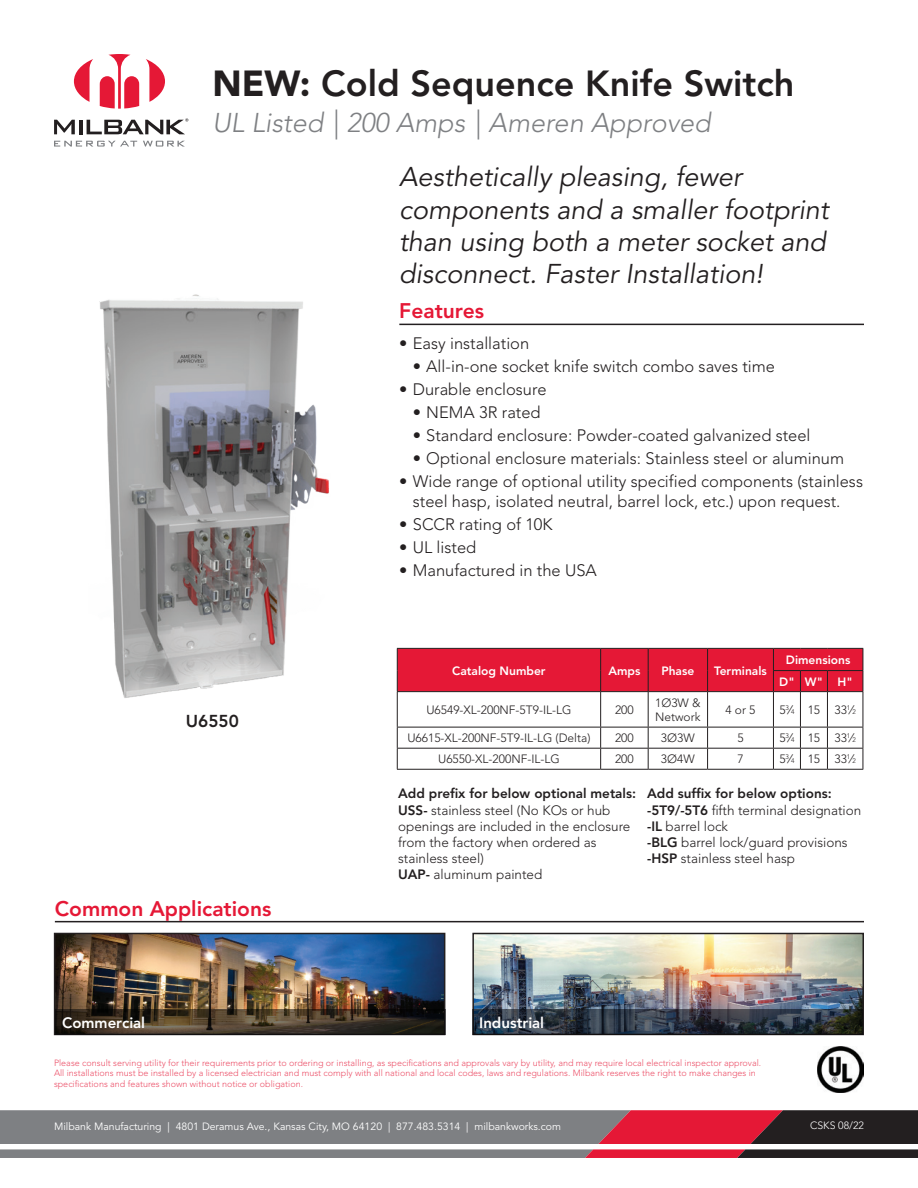
<style>
.page{position:relative;width:918px;height:1188px;background:#fff}
.page>*{position:absolute;margin:0;border:0;box-sizing:border-box;transform-origin:0 0}
.t1{font:800 36px "Avenir LT Std";color:#231f20}
.t2{font:italic 27px/32.4px "Avenir LT Std";color:#231f20}
.t3{font:italic 300 27px "Avenir LT Std";color:#7e8083}
.t4{font:800 21px "Avenir LT Std";color:#e51836}
.t5{font:800 17.1px "Avenir LT Std";color:#231f20}
.t6{font:300 16.5px/19.8px "Avenir LT Std";color:#231f20;text-align:center}
.t7{font:800 15px "Avenir LT Std";color:#fff}
.t8{font:300 13.5px/16.2px "Avenir LT Std";color:#231f20}
.t9{font:300 12px/14.4px "Avenir LT Std";color:#231f20}
.t10{font:800 12px/21.6px "Avenir LT Std";color:#fff;text-align:center}
.t11{font:10.5px "Avenir LT Std";color:#fff}
.t12{font:300 10.5px "Avenir LT Std";color:#fff}
.t13{font:300 9px/10.8px "Avenir LT Std";color:#ec5169}
.s1{font-weight:900}
.s2{font-size:6.6px}
.s3{font-weight:800}
</style>
<div class="page">
<img style="left:475px;top:936px;width:386px;height:74px">
<div style="left:472px;top:933px;width:392px;height:102px;border:2px solid #231f20"></div>
<img style="left:57px;top:936px;width:385px;height:74px">
<div style="left:54px;top:933px;width:391px;height:102px;border:2px solid #231f20"></div>
<img style="left:99px;top:294px;width:230px;height:404px">
<hr style="left:55px;top:921px;width:809px;height:1px;background:#231f20">
<svg style="left:472px;top:1010px;width:390px;height:25px;background:#2c353f"></svg>
<svg style="left:55px;top:1010px;width:390px;height:25px;background:#3b3124"></svg>
<hr style="left:399px;top:324px;width:465px;height:1px;background:#231f20">
<hr style="left:397px;top:692px;width:1px;height:35px;background:#231f20">
<hr style="left:600px;top:692px;width:1px;height:35px;background:#231f20">
<hr style="left:648px;top:692px;width:1px;height:35px;background:#231f20">
<hr style="left:707px;top:692px;width:1px;height:35px;background:#231f20">
<hr style="left:773px;top:692px;width:1px;height:35px;background:#231f20">
<svg style="left:397px;top:648px;width:467px;height:44px;background:#da1935"></svg>
<hr style="left:800px;top:692px;width:1px;height:35px;background:#231f20">
<hr style="left:827px;top:691px;width:36px;height:1px;background:#231f20">
<hr style="left:827px;top:692px;width:1px;height:35px;background:#231f20">
<hr style="left:863px;top:692px;width:1px;height:35px;background:#231f20">
<hr style="left:397px;top:727px;width:204px;height:1px;background:#231f20">
<hr style="left:601px;top:727px;width:47px;height:1px;background:#231f20">
<hr style="left:648px;top:727px;width:60px;height:1px;background:#231f20">
<hr style="left:708px;top:727px;width:65px;height:1px;background:#231f20">
<hr style="left:827px;top:727px;width:36px;height:1px;background:#231f20">
<hr style="left:397px;top:748px;width:204px;height:1px;background:#231f20">
<svg style="left:397px;top:727px;width:1px;height:42px"></svg>
<hr style="left:601px;top:748px;width:47px;height:1px;background:#231f20">
<svg style="left:600px;top:727px;width:1px;height:42px"></svg>
<hr style="left:648px;top:748px;width:60px;height:1px;background:#231f20">
<svg style="left:648px;top:727px;width:1px;height:42px"></svg>
<hr style="left:708px;top:748px;width:65px;height:1px;background:#231f20">
<svg style="left:707px;top:727px;width:1px;height:42px"></svg>
<hr style="left:827px;top:748px;width:36px;height:1px;background:#231f20">
<svg style="left:863px;top:727px;width:1px;height:42px"></svg>
<hr style="left:397px;top:769px;width:204px;height:1px;background:#231f20">
<hr style="left:601px;top:769px;width:47px;height:1px;background:#231f20">
<hr style="left:648px;top:769px;width:60px;height:1px;background:#231f20">
<hr style="left:708px;top:769px;width:65px;height:1px;background:#231f20">
<svg style="left:773px;top:727px;width:55px;height:43px"></svg>
<hr style="left:827px;top:769px;width:36px;height:1px;background:#231f20">
<svg style="left:0;top:1110px;width:918px;height:48px;background:#8e7177"></svg>
<img style="left:818px;top:1046px;width:46px;height:47px">
<svg style="left:74px;top:59px;width:19px;height:43px"></svg>
<svg style="left:100px;top:54px;width:39px;height:55px"></svg>
<svg style="left:146px;top:59px;width:19px;height:43px"></svg>
<svg style="left:143px;top:141px;width:42px;height:6px"></svg>
<svg style="left:54px;top:141px;width:83px;height:6px"></svg>
<svg style="left:54px;top:120px;width:21px;height:14px"></svg>
<hr style="left:79px;top:120px;width:4px;height:14px;background:#231f20">
<svg style="left:87px;top:118px;width:101px;height:16px"></svg>
<h1 class="t1" style="left:212px;top:62px;width:584px"><span class="s1">NEW:</span> Cold Sequence Knife Switch</h1>
<h2 class="t3" style="left:212px;top:107px;width:500px">UL Listed | 200 Amps | Ameren Approved</h2>
<h3 class="t5" style="left:186px;top:711px;width:54px">U6550</h3>
<h3 class="t4" style="left:55px;top:896px;width:218px">Common Applications</h3>
<h2 class="t2" style="left:399px;top:161px;width:431px">Aesthetically pleasing, fewer components and a smaller footprint than using both a meter socket and disconnect. Faster Installation!</h2>
<h3 class="t4" style="left:399px;top:299px;width:86px">Features</h3>
<h3 class="t6" style="left:399px;top:333px;width:131px">• Easy installation</h3>
<h3 class="t6" style="left:413px;top:356px;width:364px">• All-in-one socket knife switch combo saves time</h3>
<h3 class="t6" style="left:399px;top:379px;width:149px">• Durable enclosure</h3>
<h3 class="t6" style="left:413px;top:402px;width:129px">• NEMA 3R rated</h3>
<h3 class="t6" style="left:413px;top:425px;width:399px">• Standard enclosure: Powder-coated galvanized steel</h3>
<h3 class="t6" style="left:413px;top:448px;width:433px">• Optional enclosure materials: Stainless steel or aluminum</h3>
<h3 class="t6" style="left:399px;top:471px;width:465px">• Wide range of optional utility specified components (stainless steel hasp, isolated neutral, barrel lock, etc.) upon request.</h3>
<h3 class="t6" style="left:399px;top:514px;width:155px">• SCCR rating of 10K</h3>
<h3 class="t6" style="left:399px;top:537px;width:79px">• UL listed</h3>
<h3 class="t6" style="left:399px;top:560px;width:199px">• Manufactured in the USA</h3>
<h3 class="t10" style="left:452px;top:660px;width:95px">Catalog Number</h3>
<h3 class="t10" style="left:608px;top:660px;width:33px">Amps</h3>
<h3 class="t10" style="left:661px;top:660px;width:34px">Phase</h3>
<h3 class="t10" style="left:714px;top:660px;width:54px">Terminals</h3>
<h3 class="t10" style="left:779px;top:649px;width:75px">Dimensions<br>D" W" H"</h3>
<h3 class="t9" style="left:426px;top:703px;width:147px">U6549-XL-200NF-5T9-IL-LG</h3>
<h3 class="t9" style="left:615px;top:703px;width:20px">200</h3>
<h3 class="t9" style="left:655px;top:695px;width:47px">1Ø3W &amp;<br>Network</h3>
<h3 class="t9" style="left:726px;top:703px;width:31px">4 or 5</h3>
<h3 class="t9" style="left:779px;top:703px;width:78px">5<sup>3</sup>⁄<span class="s2">4</span> 15 33<sup>1</sup>⁄<span class="s2">2</span></h3>
<h3 class="t9" style="left:407px;top:731px;width:185px">U6615-XL-200NF-5T9-IL-LG (Delta)</h3>
<h3 class="t9" style="left:615px;top:731px;width:20px">200</h3>
<h3 class="t9" style="left:661px;top:731px;width:35px">3Ø3W</h3>
<h3 class="t9" style="left:737px;top:731px;width:8px">5</h3>
<h3 class="t9" style="left:779px;top:731px;width:78px">5<sup>3</sup>⁄<span class="s2">4</span> 15 33<sup>1</sup>⁄<span class="s2">2</span></h3>
<h3 class="t9" style="left:438px;top:752px;width:123px">U6550-XL-200NF-IL-LG</h3>
<h3 class="t9" style="left:615px;top:752px;width:20px">200</h3>
<h3 class="t9" style="left:661px;top:752px;width:35px">3Ø4W</h3>
<h3 class="t9" style="left:737px;top:752px;width:8px">7</h3>
<h3 class="t9" style="left:779px;top:752px;width:78px">5<sup>3</sup>⁄<span class="s2">4</span> 15 33<sup>1</sup>⁄<span class="s2">2</span></h3>
<h3 class="t8" style="left:398px;top:786px;width:239px"><span class="s3">Add prefix for below optional metals:<br>USS-</span> stainless steel (No KOs or hub openings are included in the enclosure from the factory when ordered as stainless steel)<br><span class="s3">UAP-</span> aluminum painted</h3>
<h3 class="t8" style="left:647px;top:786px;width:216px"><span class="s3">Add suffix for below options: -5T9/-5T6</span> fifth terminal designation <span class="s3">-IL</span> barrel lock<br><span class="s3">-BLG</span> barrel lock/guard provisions <span class="s3">-HSP</span> stainless steel hasp</h3>
<h3 class="t7" style="left:62px;top:1014px;width:85px">Commercial</h3>
<h3 class="t7" style="left:479px;top:1014px;width:67px">Industrial</h3>
<p class="t13" style="left:54px;top:1057px;width:709px">Please consult serving utility for their requirements prior to ordering or installing, as specifications and approvals vary by utility, and may require local electrical inspector approval.<br>All installations must be installed by a licensed electrician and must comply with all national and local codes, laws and regulations. Milbank reserves the right to make changes in specifications and features shown without notice or obligation.</p>
<p class="t11" style="left:54px;top:1120px;width:509px">Milbank Manufacturing | 4801 Deramus Ave., Kansas City, MO 64120 | 877.483.5314 | milbankworks.com</p>
<p class="t12" style="left:810px;top:1119px;width:55px">CSKS 08/22</p>
</div>
